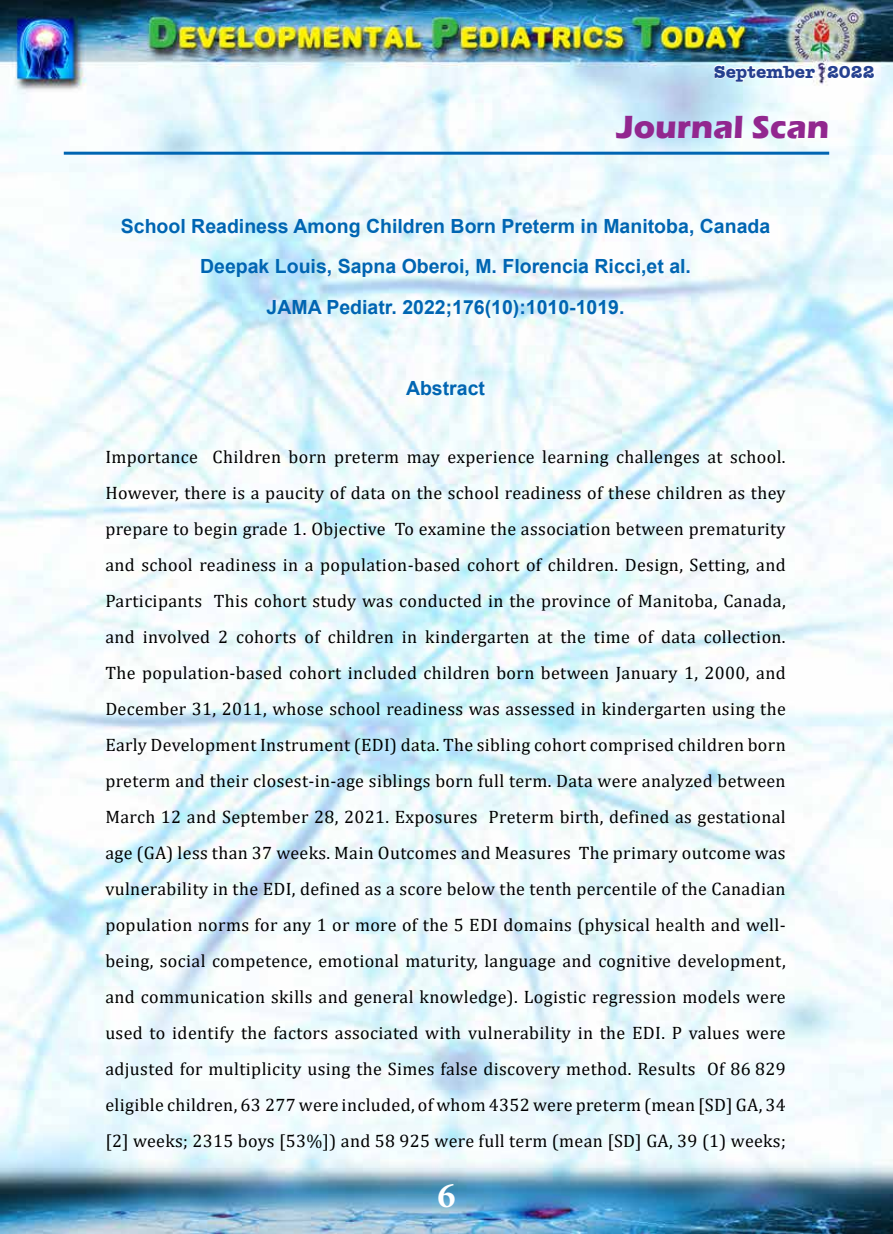
<style>
.page{position:relative;width:893px;height:1234px;background:#fff}
.page>*{position:absolute;margin:0;border:0;box-sizing:border-box;transform-origin:0 0}
.t1{font:700 36px "Minion Pro";color:#fff}
.t2{font:700 33px "Eras ITC";color:#92278f}
.t3{font:700 19.5px/40.3px "Arial";color:#0065b2;text-align:center}
.t4{font:18px/36px "Cambria";letter-spacing:.02em;color:#000;text-align:justify}
.t5{font:700 18px "Amer Typewriter IT Cby BT";color:#25408f}
</style>
<div class="page">
<img style="left:0;top:0;width:893px;height:1233px">
<svg style="left:713px;top:57px;width:104px;height:26px"></svg>
<svg style="left:826px;top:64px;width:50px;height:16px"></svg>
<hr style="left:64px;top:152px;width:765px;height:3px;background:#0065b2">
<p class="t5" style="left:714px;top:60px;width:162px">September 2022</p>
<h2 class="t2" style="left:617px;top:108px;width:214px">Journal Scan</h2>
<p class="t3" style="left:121px;top:206px;width:651px">School Readiness Among Children Born Preterm in Manitoba, Canada<br>Deepak Louis, Sapna Oberoi, M. Florencia Ricci,et al.<br>JAMA Pediatr. 2022;176(10):1010-1019.</p>
<p class="t3" style="left:406px;top:368px;width:81px">Abstract</p>
<p class="t4" style="left:105px;top:438px;width:682px">Importance Children born preterm may experience learning challenges at school.<br>However, there is a paucity of data on the school readiness of these children as they prepare to begin grade 1. Objective To examine the association between prematurity and school readiness in a population-based cohort of children. Design, Setting, and Participants This cohort study was conducted in the province of Manitoba, Canada, and involved 2 cohorts of children in kindergarten at the time of data collection.<br>The population-based cohort included children born between January 1, 2000, and December 31, 2011, whose school readiness was assessed in kindergarten using the Early Development Instrument (EDI) data. The sibling cohort comprised children born preterm and their closest-in-age siblings born full term. Data were analyzed between March 12 and September 28, 2021. Exposures Preterm birth, defined as gestational age (GA) less than 37 weeks. Main Outcomes and Measures The primary outcome was vulnerability in the EDI, defined as a score below the tenth percentile of the Canadian population norms for any 1 or more of the 5 EDI domains (physical health and well&shy;being, social competence, emotional maturity, language and cognitive development, and communication skills and general knowledge). Logistic regression models were used to identify the factors associated with vulnerability in the EDI. P values were adjusted for multiplicity using the Simes false discovery method. Results Of 86 829 eligible children, 63 277 were included, of whom 4352 were preterm (mean [SD] GA, 34 [2] weeks; 2315 boys [53%]) and 58 925 were full term (mean [SD] GA, 39 (1) weeks;</p>
<h1 class="t1" style="left:437px;top:1169px;width:19px">6</h1>
</div>
